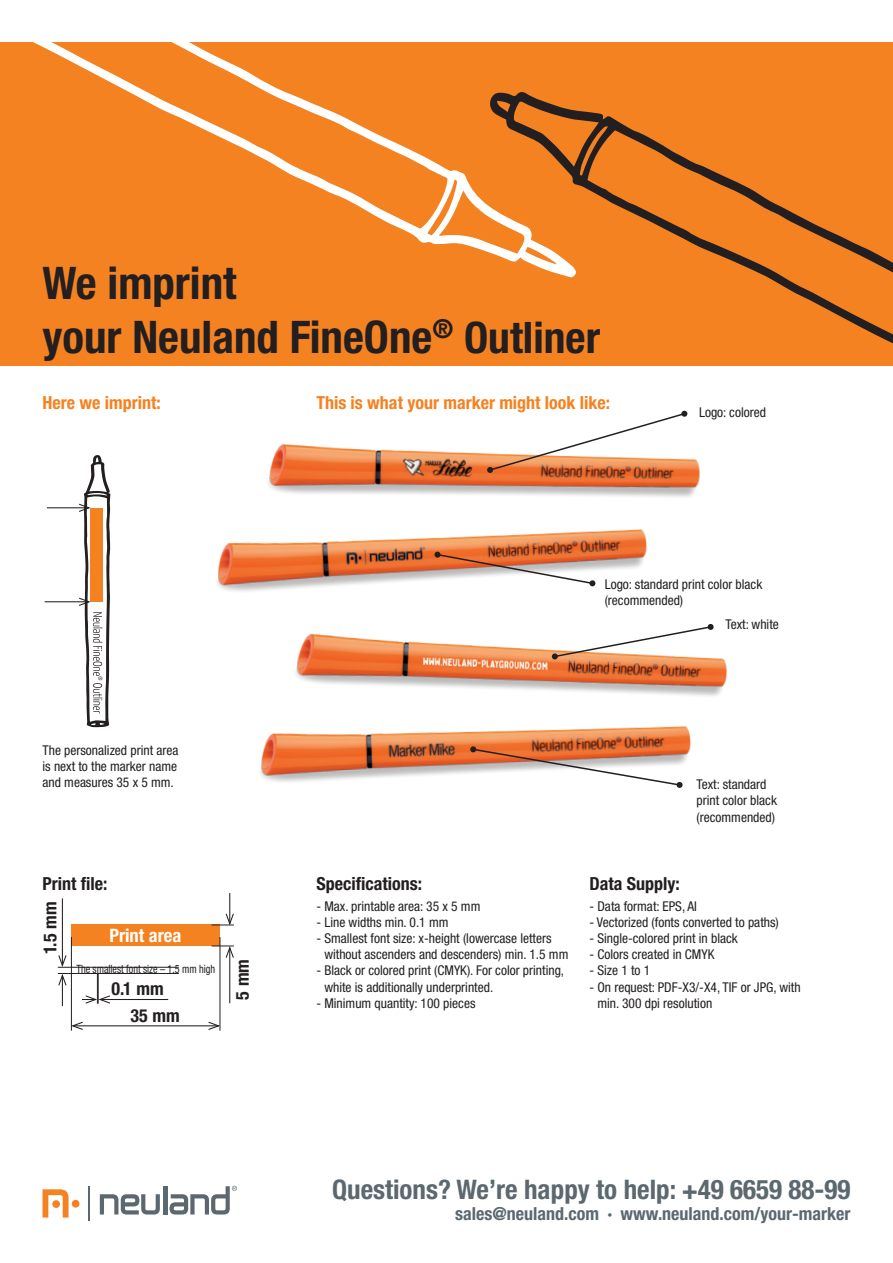
<style>
.page{position:relative;width:893px;height:1263px;background:#fff}
.page>*{position:absolute;margin:0;border:0;box-sizing:border-box;transform-origin:0 0}
.t1{font:700 condensed 45px/54px "Helvetica Neue";color:#231f20}
.t2{font:700 condensed 27px "Helvetica Neue";color:#5b686f}
.t3{font:700 condensed 18.45px "Helvetica Neue";color:#fff}
.t4{font:700 condensed 18px "Helvetica Neue";color:#231f20}
.t5{font:700 condensed 18px "Helvetica Neue";color:#f58220}
.t6{font:700 condensed 18px "Helvetica Neue";color:#5b686f}
.t7{font:condensed 13.5px/16.2px "Helvetica Neue";color:#231f20}
.t8{font:condensed 11.55px "Helvetica Neue";color:#231f20;scale:.88 1}
.s1{font-size:43.5px}
</style>
<div class="page">
<svg style="left:43px;top:1189px;width:26px;height:28px"></svg>
<div style="left:52px;top:1200px;width:8px;height:8px;background:#f58220;border-radius:50%"></div>
<div style="left:72px;top:1200px;width:8px;height:7px;background:#f58220;border-radius:50%"></div>
<hr style="left:89px;top:1186px;width:1px;height:34px;background:#5b686f">
<svg style="left:100px;top:1194px;width:60px;height:20px"></svg>
<hr style="left:163px;top:1186px;width:4px;height:28px;background:#5b686f">
<svg style="left:170px;top:1186px;width:67px;height:28px"></svg>
<div style="left:0;top:43px;width:893px;height:323px;background:#f58220"></div>
<svg style="left:35px;top:43px;width:453px;height:209px"></svg>
<svg style="left:488px;top:92px;width:405px;height:252px"></svg>
<div style="left:71px;top:925px;width:149px;height:21px;background:#f58220"></div>
<hr style="left:220px;top:937px;width:1px;height:94px;background:#231f20">
<hr style="left:71px;top:937px;width:1px;height:94px;background:#231f20">
<hr style="left:97px;top:973px;width:1px;height:31px;background:#231f20">
<hr style="left:98px;top:973px;width:1px;height:31px;background:#231f20">
<hr style="left:62px;top:898px;width:1px;height:67px;background:#231f20">
<hr style="left:229px;top:948px;width:1px;height:55px;background:#231f20">
<svg style="left:212px;top:945px;width:22px;height:14px"></svg>
<hr style="left:62px;top:975px;width:1px;height:31px;background:#231f20">
<svg style="left:57px;top:954px;width:10px;height:33px"></svg>
<hr style="left:229px;top:893px;width:1px;height:31px;background:#231f20">
<svg style="left:212px;top:912px;width:22px;height:14px"></svg>
<hr style="left:73px;top:1025px;width:146px;height:1px;background:#231f20">
<svg style="left:70px;top:1021px;width:14px;height:10px"></svg>
<svg style="left:207px;top:1021px;width:14px;height:10px"></svg>
<hr style="left:100px;top:999px;width:68px;height:1px;background:#231f20">
<svg style="left:82px;top:994px;width:28px;height:10px"></svg>
<hr style="left:58px;top:967px;width:121px;height:1px;background:#231f20">
<hr style="left:58px;top:973px;width:121px;height:1px;background:#231f20">
<img style="left:295px;top:633px;width:432px;height:63px">
<img style="left:268px;top:444px;width:432px;height:53px">
<img style="left:260px;top:726px;width:431px;height:56px">
<img style="left:217px;top:529px;width:430px;height:63px">
<hr style="left:45px;top:601px;width:44px;height:1px;background:#231f20">
<hr style="left:47px;top:507px;width:42px;height:1px;background:#231f20">
<svg style="left:78px;top:455px;width:32px;height:272px"></svg>
<svg style="left:487px;top:411px;width:200px;height:62px"></svg>
<svg style="left:552px;top:624px;width:162px;height:35px"></svg>
<svg style="left:470px;top:746px;width:213px;height:42px"></svg>
<svg style="left:434px;top:552px;width:161px;height:34px"></svg>
<h1 class="t1" style="left:43px;top:255px;width:559px">We imprint<br>your Neuland FineOne<sup>®</sup> <span class="s1">Outliner</span></h1>
<h3 class="t5" style="left:43px;top:392px;width:120px">Here we imprint:</h3>
<h3 class="t5" style="left:316px;top:392px;width:295px">This is what your marker might look like:</h3>
<p class="t7" style="left:699px;top:404px;width:68px">Logo: colored</p>
<p class="t7" style="left:43px;top:742px;width:137px;text-align:justify">The personalized print area is next to the marker name and measures 35 x 5 mm.</p>
<h3 class="t4" style="left:43px;top:873px;width:66px">Print file:</h3>
<h3 class="t4" style="left:39px;top:954px;width:54px;rotate:-90deg">1.5 mm</h3>
<h3 class="t3" style="left:109px;top:924px;width:73px">Print area</h3>
<p class="t8" style="left:76px;top:962px;width:159px">The smallest font size – 1.5 mm high</p>
<h3 class="t4" style="left:112px;top:977px;width:54px">0.1 mm</h3>
<h3 class="t4" style="left:130px;top:1005px;width:51px">35 mm</h3>
<h3 class="t4" style="left:231px;top:1000px;width:42px;rotate:-90deg">5 mm</h3>
<p class="t7" style="left:605px;top:576px;width:159px">Logo: standard print color black (recommended)</p>
<p class="t7" style="left:725px;top:616px;width:55px">Text: white</p>
<h3 class="t4" style="left:316px;top:873px;width:107px">Specifications:</h3>
<p class="t7" style="left:316px;top:898px;width:166px">- Max. printable area: 35 x 5 mm</p>
<p class="t7" style="left:316px;top:914px;width:134px">- Line widths min. 0.1 mm</p>
<p class="t7" style="left:324px;top:930px;width:246px;text-indent:-8px">- Smallest font size: x-height (lowercase letters without ascenders and descenders) min. 1.5 mm</p>
<p class="t7" style="left:324px;top:962px;width:241px;text-indent:-8px">- Black or colored print (CMYK). For color printing, white is additionally underprinted.</p>
<p class="t7" style="left:316px;top:995px;width:161px">- Minimum quantity: 100 pieces</p>
<p class="t7" style="left:696px;top:776px;width:82px">Text: standard print color black (recommended)</p>
<h3 class="t4" style="left:589px;top:873px;width:92px">Data Supply:</h3>
<p class="t7" style="left:589px;top:898px;width:109px">- Data format: EPS, AI</p>
<p class="t7" style="left:589px;top:914px;width:191px">- Vectorized (fonts converted to paths)</p>
<p class="t7" style="left:589px;top:930px;width:150px">- Single-colored print in black</p>
<p class="t7" style="left:589px;top:946px;width:127px">- Colors created in CMYK</p>
<p class="t7" style="left:589px;top:962px;width:62px">- Size 1 to 1</p>
<p class="t7" style="left:597px;top:979px;width:205px;text-indent:-8px">- On request: PDF-X3/-X4, TIF or JPG, with min. 300 dpi resolution</p>
<h2 class="t2" style="left:332px;top:1173px;width:520px">Questions? We’re happy to help: +49 6659 88-99</h2>
<h3 class="t6" style="left:455px;top:1203px;width:397px">sales@neuland.com · www.neuland.com/your-marker</h3>
</div>
